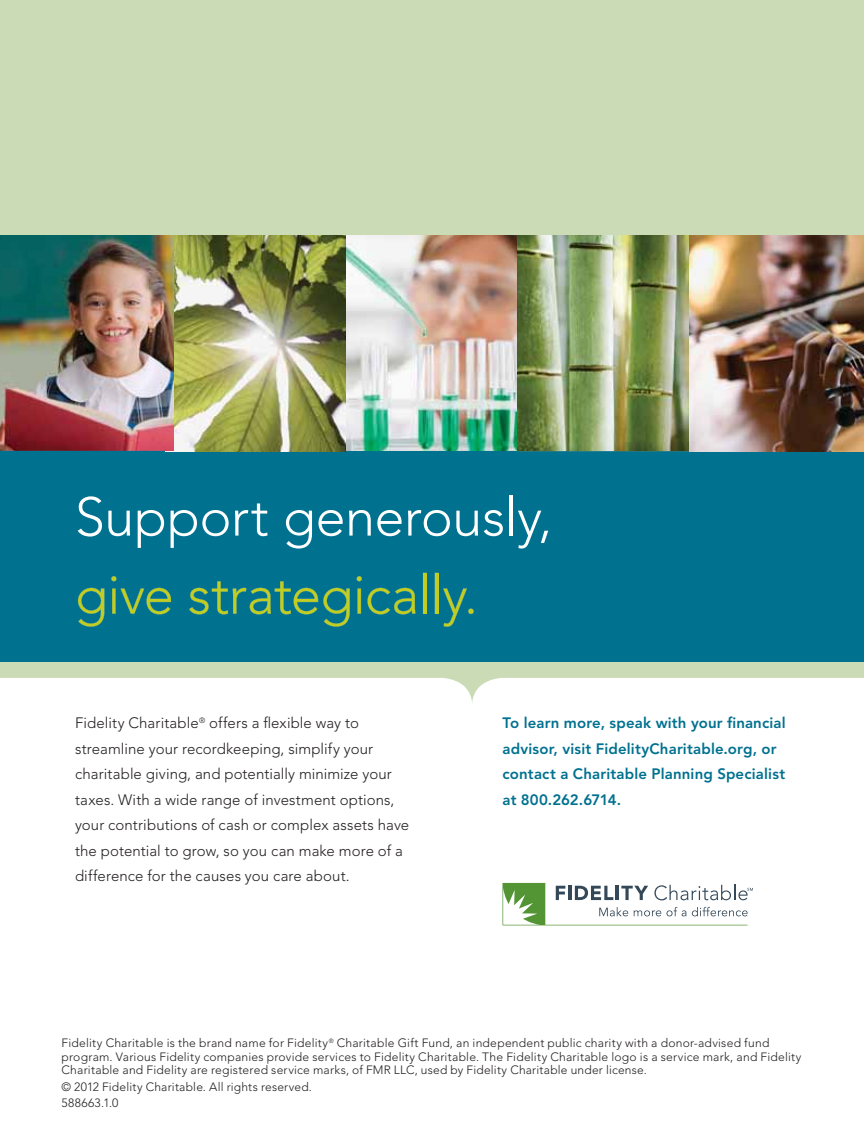
<style>
.page{position:relative;width:864px;height:1134px;background:#fff}
.page>*{position:absolute;margin:0;border:0;box-sizing:border-box;transform-origin:0 0}
.t1{font:300 54px "Avenir";letter-spacing:-.01em;color:#fff}
.t2{font:300 54px "Avenir";letter-spacing:-.01em;color:#c2cd23}
.t3{font:300 15px/25.5px "Avenir";letter-spacing:.005em;color:#231f20}
.t4{font:800 15px/25.5px "Avenir";letter-spacing:.01em;color:#00718f}
.t5{font:300 12px/13.5px "Avenir";letter-spacing:.02em;color:#231f20}
</style>
<div class="page">
<svg style="left:502px;top:883px;width:251px;height:42px"></svg>
<svg style="left:0;top:661px;width:864px;height:41px"></svg>
<div style="left:0;top:0;width:864px;height:375px;background:#cadbb5"></div>
<div style="left:0;top:304px;width:864px;height:357px;background:#00718f"></div>
<img style="left:165px;top:451px;width:699px;height:1px">
<svg style="left:78px;top:573px;width:396px;height:54px"></svg>
<img style="left:346px;top:235px;width:171px;height:216px">
<img style="left:174px;top:235px;width:172px;height:216px">
<img style="left:0;top:235px;width:174px;height:216px">
<hr style="left:0;top:451px;width:165px;height:1px;background:#1a89aa">
<img style="left:517px;top:235px;width:172px;height:216px">
<img style="left:689px;top:235px;width:175px;height:216px">
<h1 class="t1" style="left:75px;top:495px;width:479px">Support generously,</h1>
<h1 class="t2" style="left:75px;top:573px;width:405px">give strategically.</h1>
<p class="t3" style="left:75px;top:711px;width:336px">Fidelity Charitable<sup>®</sup> offers a flexible way to streamline your recordkeeping, simplify your charitable giving, and potentially minimize your taxes. With a wide range of investment options, your contributions of cash or complex assets have the potential to grow, so you can make more of a difference for the causes you care about.</p>
<p class="t4" style="left:502px;top:711px;width:285px">To learn more, speak with your financial advisor, visit FidelityCharitable.org, or contact a Charitable Planning Specialist at 800.262.6714.</p>
<p class="t5" style="left:62px;top:1037px;width:741px">Fidelity Charitable is the brand name for Fidelity<sup>®</sup> Charitable Gift Fund, an independent public charity with a donor-advised fund program. Various Fidelity companies provide services to Fidelity Charitable. The Fidelity Charitable logo is a service mark, and Fidelity<br>Charitable and Fidelity are registered service marks, of FMR LLC, used by Fidelity Charitable under license.</p>
<p class="t5" style="left:62px;top:1079px;width:252px;line-height:16.5px">© 2012 Fidelity Charitable. All rights reserved.<br>588663.1.0</p>
</div>
